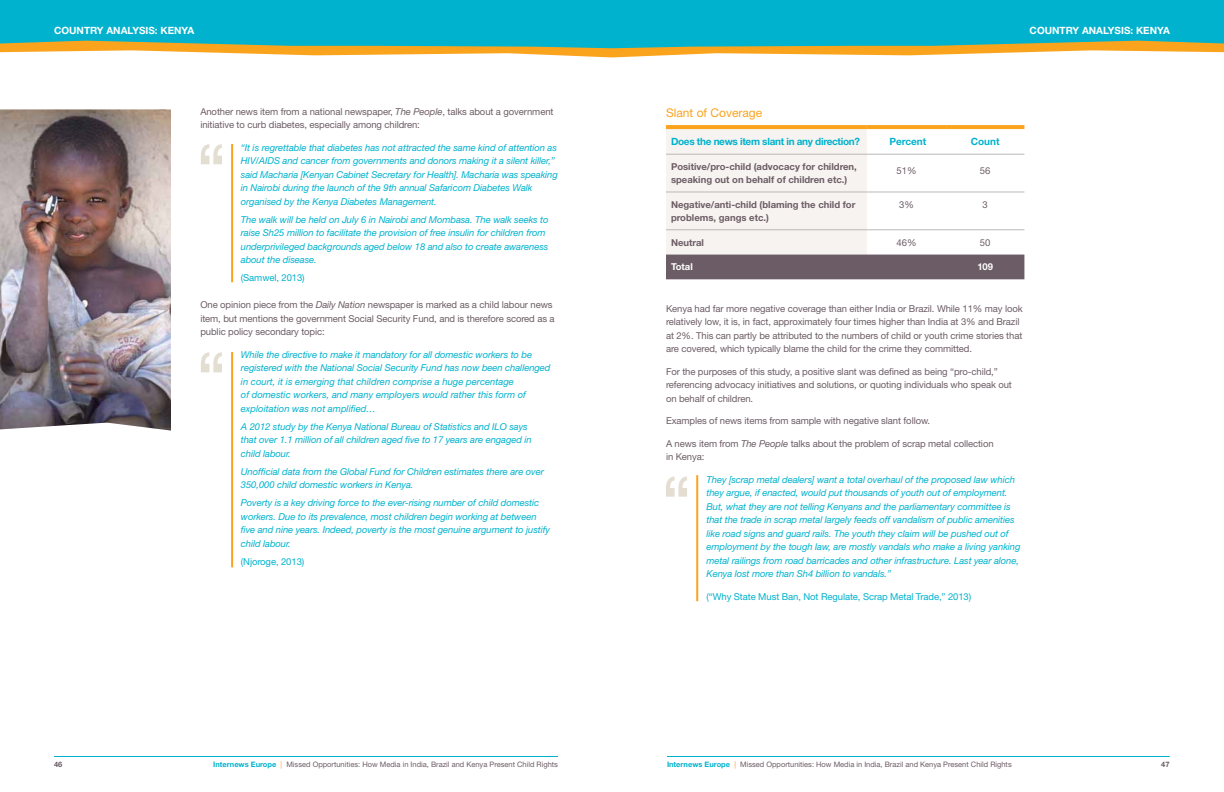
<style>
.page{position:relative;width:1224px;height:792px;background:#fff}
.page>*{position:absolute;margin:0;border:0;box-sizing:border-box;transform-origin:0 0}
.t1{font:12px "Helvetica Neue LT Std";color:#faa41d}
.t2{font:700 10px "Helvetica Neue LT Std";letter-spacing:-.03em;color:#00b2cd}
.t3{font:700 10px "Helvetica Neue LT Std";color:#fff}
.t4{font:italic 9.5px/13.5px "Helvetica Neue LT Std";letter-spacing:-.01em;color:#00b2cd}
.t5{font:9.5px/13.5px "Helvetica Neue LT Std";letter-spacing:-.01em;color:#6c5c65}
.t6{font:700 9.5px/13px "Helvetica Neue LT Std";color:#6c5c65}
.t7{font:9.5px "Helvetica Neue LT Std";letter-spacing:-.01em;color:#00b2cd}
.t8{font:700 9.5px "Helvetica Neue LT Std";color:#fff}
.t9{font:7.5px "Helvetica Neue LT Std";color:#6c5c65}
.t10{font:700 7.5px "Helvetica Neue LT Std";color:#6c5c65}
.s1{font-style:italic}
.s2{font-weight:700;color:#00b2cd}
.s3{color:#faa41d}
</style>
<div class="page">
<svg style="left:0;top:0;width:1224px;height:57px;background:#36b4b5"></svg>
<hr style="left:667px;top:756px;width:503px;height:1px;background:#00b2cd">
<hr style="left:54px;top:756px;width:504px;height:1px;background:#00b2cd">
<svg style="left:666px;top:129px;width:358px;height:150px"></svg>
<hr style="left:666px;top:192px;width:201px;height:1px;background:#bbb8b8">
<hr style="left:867px;top:192px;width:79px;height:1px;background:#bbb8b8">
<hr style="left:946px;top:192px;width:78px;height:1px;background:#bbb8b8">
<hr style="left:666px;top:230px;width:201px;height:1px;background:#bbb8b8">
<hr style="left:867px;top:230px;width:79px;height:1px;background:#bbb8b8">
<hr style="left:946px;top:230px;width:78px;height:1px;background:#bbb8b8">
<svg style="left:666px;top:125px;width:201px;height:4px"></svg>
<svg style="left:867px;top:125px;width:79px;height:4px"></svg>
<svg style="left:946px;top:125px;width:78px;height:4px"></svg>
<hr style="left:867px;top:154px;width:79px;height:1px;background:#bbb8b8">
<hr style="left:946px;top:154px;width:78px;height:1px;background:#bbb8b8">
<hr style="left:666px;top:154px;width:201px;height:1px;background:#bbb8b8">
<hr style="left:231px;top:144px;width:2px;height:138px;background:#faa41d">
<hr style="left:231px;top:352px;width:2px;height:215px;background:#faa41d">
<svg style="left:201px;top:144px;width:21px;height:20px"></svg>
<svg style="left:201px;top:352px;width:21px;height:20px"></svg>
<hr style="left:696px;top:475px;width:2px;height:126px;background:#faa41d">
<svg style="left:666px;top:477px;width:21px;height:20px"></svg>
<img style="left:0;top:109px;width:171px;height:322px">
<p class="t3" style="left:54px;top:25px;width:122px">Country analysis: KENYA</p>
<p class="t3" style="left:1030px;top:25px;width:122px">Country analysis: KENYA</p>
<p class="t5" style="left:200px;top:104px;width:355px">Another news item from a national newspaper, <span class="s1">The People</span>, talks about a government initiative to curb diabetes, especially among children:</p>
<p class="t4" style="left:241px;top:140px;width:319px">“It is regrettable that diabetes has not attracted the same kind of attention as HIV/AIDS and cancer from governments and donors making it a silent killer,” said Macharia [Kenyan Cabinet Secretary for Health]. Macharia was speaking in Nairobi during the launch of the 9th annual Safaricom Diabetes Walk organised by the Kenya Diabetes Management.</p>
<p class="t4" style="left:241px;top:212px;width:309px">The walk will be held on July 6 in Nairobi and Mombasa. The walk seeks to raise Sh25 million to facilitate the provision of free insulin for children from underprivileged backgrounds aged below 18 and also to create awareness about the disease.</p>
<p class="t7" style="left:241px;top:272px;width:65px">(Samwel, 2013)</p>
<p class="t5" style="left:200px;top:298px;width:356px">One opinion piece from the <span class="s1">Daily Nation</span> newspaper is marked as a child labour news item, but mentions the government Social Security Fund, and is therefore scored as a public policy secondary topic:</p>
<p class="t4" style="left:241px;top:347px;width:311px">While the directive to make it mandatory for all domestic workers to be registered with the National Social Security Fund has now been challenged in court, it is emerging that children comprise a huge percentage<br>of domestic workers, and many employers would rather this form of exploitation was not amplified…</p>
<p class="t4" style="left:241px;top:419px;width:293px">A 2012 study by the Kenya National Bureau of Statistics and ILO says that over 1.1 million of all children aged five to 17 years are engaged in child labour.</p>
<p class="t4" style="left:241px;top:464px;width:305px">Unofficial data from the Global Fund for Children estimates there are over<br>350,000 child domestic workers in Kenya.</p>
<p class="t4" style="left:241px;top:496px;width:311px">Poverty is a key driving force to the ever-rising number of child domestic workers. Due to its prevalence, most children begin working at between five and nine years. Indeed, poverty is the most genuine argument to justify child labour.</p>
<p class="t7" style="left:241px;top:556px;width:65px">(Njoroge, 2013)</p>
<p class="t1" style="left:666px;top:105px;width:98px">Slant of Coverage</p>
<p class="t2" style="left:671px;top:135px;width:191px">Does the news item slant in any direction?</p>
<p class="t2" style="left:889px;top:135px;width:39px">Percent</p>
<p class="t2" style="left:971px;top:135px;width:30px">Count</p>
<p class="t6" style="left:671px;top:160px;width:187px">Positive/pro-child (advocacy for children, speaking out on behalf of children etc.)</p>
<p class="t5" style="left:896px;top:164px;width:22px">51%</p>
<p class="t5" style="left:980px;top:164px;width:12px">56</p>
<p class="t6" style="left:671px;top:198px;width:186px">Negative/anti-child (blaming the child for problems, gangs etc.)</p>
<p class="t5" style="left:899px;top:198px;width:16px">3%</p>
<p class="t5" style="left:983px;top:198px;width:7px">3</p>
<p class="t6" style="left:671px;top:235px;width:35px">Neutral</p>
<p class="t5" style="left:896px;top:235px;width:22px">46%</p>
<p class="t5" style="left:980px;top:235px;width:12px">50</p>
<p class="t8" style="left:671px;top:261px;width:23px">Total</p>
<p class="t8" style="left:977px;top:261px;width:17px">109</p>
<p class="t5" style="left:666px;top:302px;width:358px">Kenya had far more negative coverage than either India or Brazil. While 11% may look relatively low, it is, in fact, approximately four times higher than India at 3% and Brazil at 2%. This can partly be attributed to the numbers of child or youth crime stories that are covered, which typically blame the child for the crime they committed.</p>
<p class="t5" style="left:666px;top:365px;width:347px">For the purposes of this study, a positive slant was defined as being “pro-child,” referencing advocacy initiatives and solutions, or quoting individuals who speak out on behalf of children.</p>
<p class="t5" style="left:666px;top:414px;width:264px">Examples of news items from sample with negative slant follow.</p>
<p class="t5" style="left:666px;top:437px;width:329px">A news item from <span class="s1">The People</span> talks about the problem of scrap metal collection in Kenya:</p>
<p class="t4" style="left:707px;top:473px;width:315px">They [scrap metal dealers] want a total overhaul of the proposed law which they argue, if enacted, would put thousands of youth out of employment.<br>But, what they are not telling Kenyans and the parliamentary committee is that the trade in scrap metal largely feeds off vandalism of public amenities like road signs and guard rails. The youth they claim will be pushed out of employment by the tough law, are mostly vandals who make a living yanking metal railings from road barricades and other infrastructure. Last year alone, Kenya lost more than Sh4 billion to vandals.”</p>
<p class="t7" style="left:707px;top:591px;width:266px">(“Why State Must Ban, Not Regulate, Scrap Metal Trade,” 2013)</p>
<p class="t10" style="left:54px;top:760px;width:10px">46</p>
<p class="t9" style="left:213px;top:760px;width:346px"><span class="s2">Internews Europe</span> <span class="s3">|</span> Missed Opportunities: How Media in India, Brazil and Kenya Present Child Rights</p>
<p class="t9" style="left:667px;top:760px;width:346px"><span class="s2">Internews Europe</span> <span class="s3">|</span> Missed Opportunities: How Media in India, Brazil and Kenya Present Child Rights</p>
<p class="t10" style="left:1161px;top:760px;width:10px">47</p>
</div>
